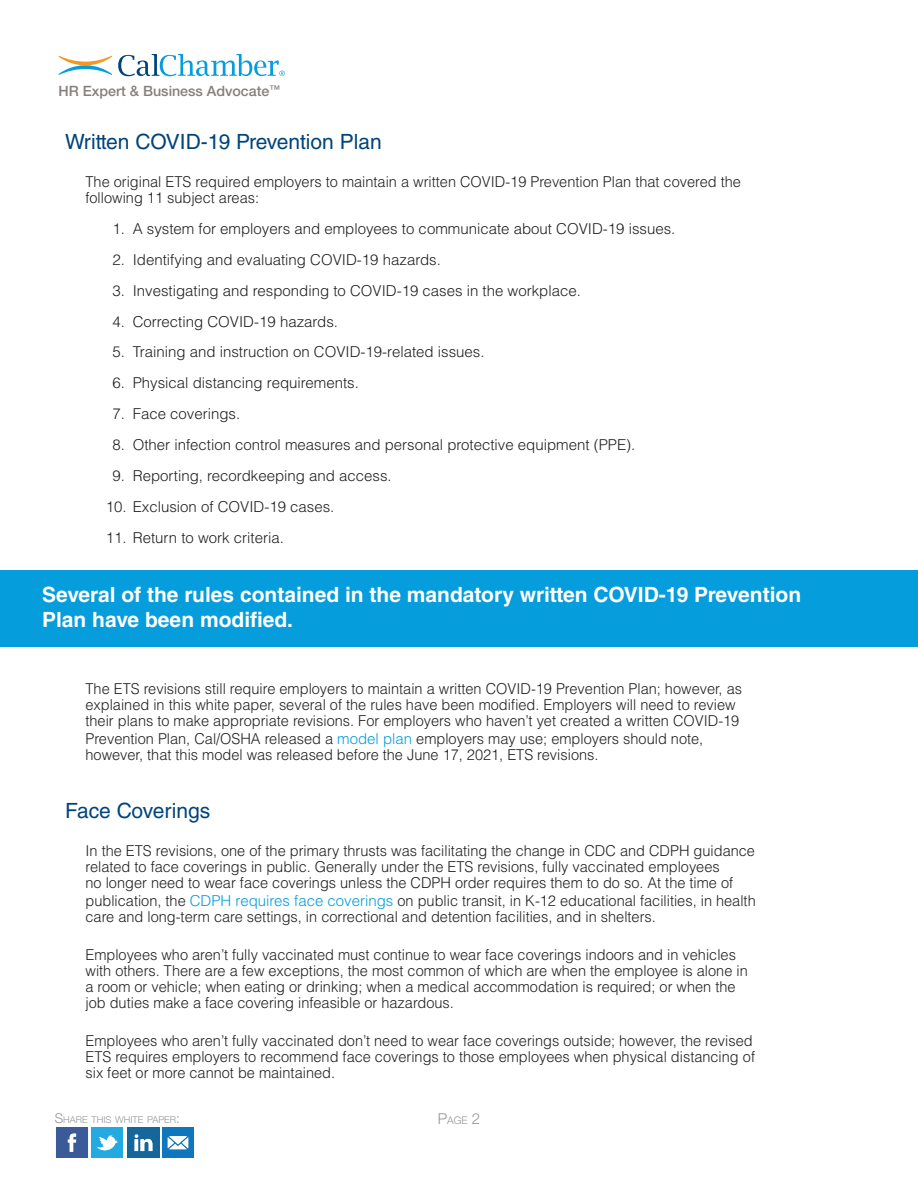
<style>
.page{position:relative;width:918px;height:1188px;background:#fff}
.page>*{position:absolute;margin:0;border:0;box-sizing:border-box;transform-origin:0 0}
.t1{font:700 21px/25.2px "Helvetica LT Std";color:#fff}
.t2{font:21px "Helvetica LT Std";color:#00447b}
.t3{font:300 15px/16.5px "Helvetica LT Std";color:#231f20}
.t4{font:500 14.25px "Helvetica Neue LT Std";color:#867f7c}
.t5{font:300 10.5px "Helvetica Neue LT Std";color:#939598}
.t6{font:300 9.45px "Helvetica Neue LT Std";color:#939598}
.s1{color:#069ddc}
.s2{font-size:13.5px}
.s3{font-size:15px}
</style>
<div class="page">
<svg style="left:59px;top:56px;width:53px;height:19px"></svg>
<svg style="left:118px;top:54px;width:167px;height:22px"></svg>
<img style="left:56px;top:1127px;width:138px;height:30px">
<div style="left:0;top:570px;width:918px;height:77px;background:#069ddc"></div>
<p class="t4" style="left:59px;top:83px;width:223px">HR Expert &amp; Business Advocate<sup>™</sup></p>
<h1 class="t2" style="left:65px;top:129px;width:318px">Written COVID-19 Prevention Plan</h1>
<p class="t3" style="left:86px;top:173px;width:657px">The original ETS required employers to maintain a written COVID-19 Prevention Plan that covered the following 11 subject areas:</p>
<p class="t3" style="left:112px;top:220px;width:564px">1. A system for employers and employees to communicate about COVID-19 issues.</p>
<p class="t3" style="left:112px;top:251px;width:330px">2. Identifying and evaluating COVID-19 hazards.</p>
<p class="t3" style="left:112px;top:282px;width:470px">3. Investigating and responding to COVID-19 cases in the workplace.</p>
<p class="t3" style="left:112px;top:313px;width:227px">4. Correcting COVID-19 hazards.</p>
<p class="t3" style="left:112px;top:344px;width:374px">5. Training and instruction on COVID-19-related issues.</p>
<p class="t3" style="left:112px;top:375px;width:248px">6. Physical distancing requirements.</p>
<p class="t3" style="left:112px;top:406px;width:129px">7. Face coverings.</p>
<p class="t3" style="left:112px;top:436px;width:524px">8. Other infection control measures and personal protective equipment (PPE).</p>
<p class="t3" style="left:112px;top:467px;width:281px">9. Reporting, recordkeeping and access.</p>
<p class="t3" style="left:106px;top:498px;width:230px">10. Exclusion of COVID-19 cases.</p>
<p class="t3" style="left:106px;top:529px;width:180px">11. Return to work criteria.</p>
<h1 class="t1" style="left:42px;top:581px;width:761px">Several of the rules contained in the mandatory written COVID-19 Prevention<br>Plan have been modified.</h1>
<p class="t3" style="left:86px;top:680px;width:658px">The ETS revisions still require employers to maintain a written COVID-19 Prevention Plan; however, as explained in this white paper, several of the rules have been modified. Employers will need to review their plans to make appropriate revisions. For employers who haven’t yet created a written COVID-19<br>Prevention Plan, Cal/OSHA released a <span class="s1">model plan</span> employers may use; employers should note, however, that this model was released before the June 17, 2021, ETS revisions.</p>
<h1 class="t2" style="left:65px;top:798px;width:147px">Face Coverings</h1>
<p class="t3" style="left:86px;top:842px;width:672px">In the ETS revisions, one of the primary thrusts was facilitating the change in CDC and CDPH guidance related to face coverings in public. Generally under the ETS revisions, fully vaccinated employees<br>no longer need to wear face coverings unless the CDPH order requires them to do so. At the time of publication, the <span class="s1">CDPH requires face coverings</span> on public transit, in K-12 educational facilities, in health care and long-term care settings, in correctional and detention facilities, and in shelters.</p>
<p class="t3" style="left:86px;top:946px;width:664px">Employees who aren’t fully vaccinated must continue to wear face coverings indoors and in vehicles with others. There are a few exceptions, the most common of which are when the employee is alone in a room or vehicle; when eating or drinking; when a medical accommodation is required; or when the job duties make a face covering infeasible or hazardous.</p>
<p class="t3" style="left:86px;top:1032px;width:671px">Employees who aren’t fully vaccinated don’t need to wear face coverings outside; however, the revised<br>ETS requires employers to recommend face coverings to those employees when physical distancing of six feet or more cannot be maintained.</p>
<p class="t6" style="left:55px;top:1114px;width:127px"><span class="s2">S</span>HARE THIS WHITE PAPER<span class="s2">:</span></p>
<p class="t5" style="left:438px;top:1114px;width:44px"><span class="s3">P</span>AGE <span class="s3">2</span></p>
</div>
